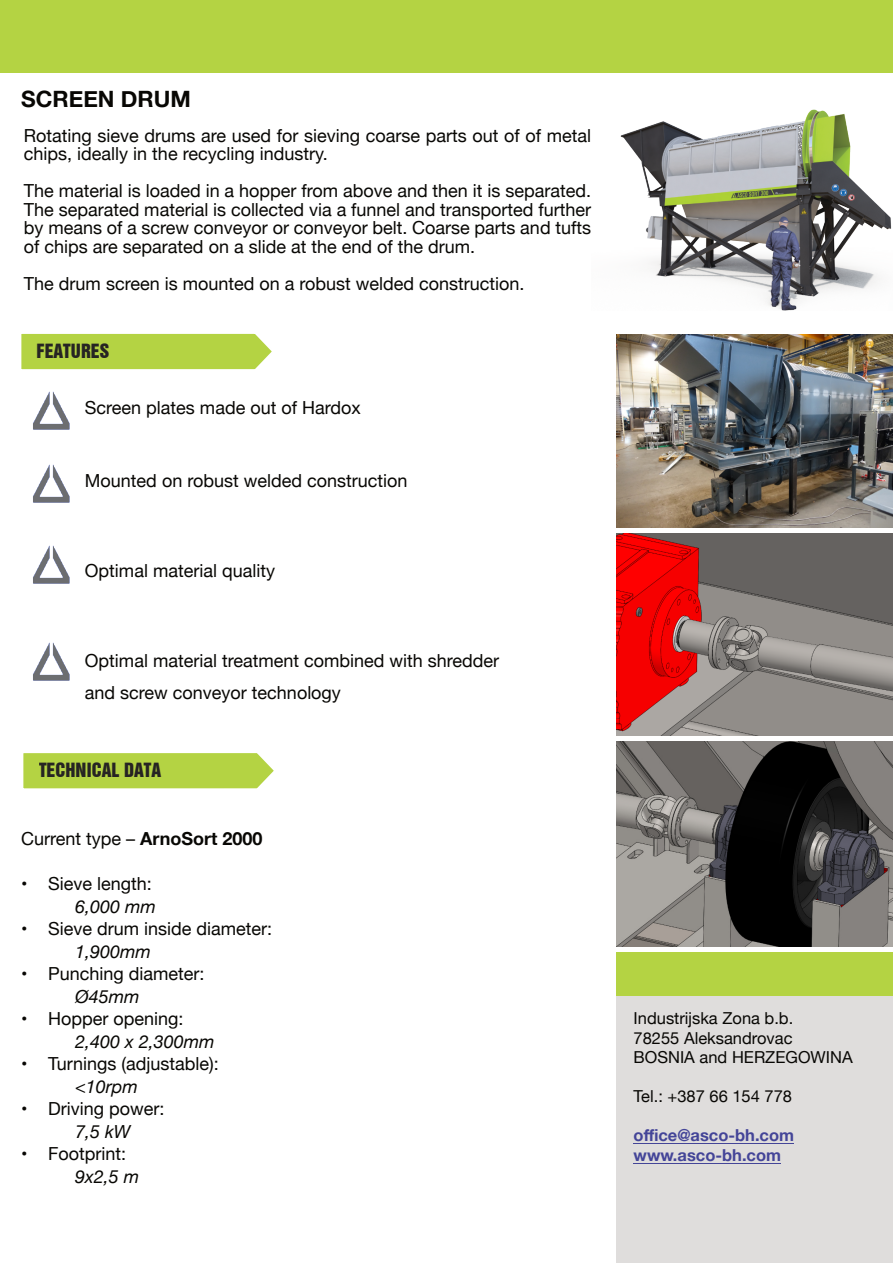
<style>
.page{position:relative;width:893px;height:1263px;background:#fff}
.page>*{position:absolute;margin:0;border:0;box-sizing:border-box;transform-origin:0 0}
.t1{font:700 22.5px "Helvetica Neue";color:#080704}
.t2{font:18px/18.5px "Helvetica Neue";color:#080704}
.t3{font:italic 18px "Helvetica Neue";color:#080704}
.t4{font:18px "Swiss 921 BT Regular A";letter-spacing:.005em;color:#262423}
.t5{font:16.5px/19.5px "Helvetica Neue";color:#080704}
.t6{font:700 16.5px/19.5px "Helvetica Neue";color:#444598}
.s1{font-weight:700}
</style>
<div class="page">
<div style="left:617px;top:996px;width:276px;height:267px;background:#dfdddc"></div>
<hr style="left:634px;top:1143px;width:160px;height:1px;background:#444598">
<hr style="left:634px;top:1162px;width:147px;height:1px;background:#444598">
<div style="left:617px;top:952px;width:276px;height:44px;background:#b4d343"></div>
<div style="left:0;top:0;width:893px;height:72px;background:#b4d343"></div>
<svg style="left:23px;top:753px;width:251px;height:36px;background:#b8d54d"></svg>
<svg style="left:21px;top:333px;width:251px;height:37px;background:#bad652"></svg>
<img style="left:617px;top:335px;width:276px;height:192px">
<img style="left:617px;top:534px;width:276px;height:201px">
<img style="left:617px;top:742px;width:276px;height:205px">
<img style="left:620px;top:109px;width:272px;height:202px">
<img style="left:33px;top:391px;width:37px;height:39px">
<img style="left:33px;top:464px;width:37px;height:39px">
<img style="left:33px;top:545px;width:37px;height:39px">
<img style="left:33px;top:642px;width:37px;height:39px">
<p class="t1" style="left:21px;top:85px;width:171px">SCREEN DRUM</p>
<p class="t2" style="left:24px;top:126px;width:569px">Rotating sieve drums are used for sieving coarse parts out of of metal chips, ideally in the recycling industry.</p>
<p class="t2" style="left:24px;top:181px;width:569px;text-align:justify">The material is loaded in a hopper from above and then it is separated.<br>The separated material is collected via a funnel and transported further by means of a screw conveyor or conveyor belt. Coarse parts and tufts of chips are separated on a slide at the end of the drum.</p>
<p class="t2" style="left:24px;top:274px;width:502px">The drum screen is mounted on a robust welded construction.</p>
<p class="t4" style="left:36px;top:344px;width:74px">FEATURES</p>
<p class="t2" style="left:85px;top:398px;width:277px">Screen plates made out of Hardox</p>
<p class="t2" style="left:85px;top:471px;width:324px">Mounted on robust welded construction</p>
<p class="t2" style="left:85px;top:561px;width:192px">Optimal material quality</p>
<p class="t2" style="left:85px;top:644px;width:416px;line-height:32px">Optimal material treatment combined with shredder and screw conveyor technology</p>
<p class="t4" style="left:39px;top:763px;width:124px">TECHNICAL DATA</p>
<p class="t2" style="left:21px;top:829px;width:243px">Current type – <span class="s1">ArnoSort 2000</span></p>
<p class="t2" style="left:21px;top:874px;width:132px">• Sieve length:</p>
<p class="t3" style="left:75px;top:895px;width:82px">6,000 mm</p>
<p class="t2" style="left:21px;top:919px;width:253px">• Sieve drum inside diameter:</p>
<p class="t3" style="left:75px;top:940px;width:77px">1,900mm</p>
<p class="t2" style="left:21px;top:964px;width:185px">• Punching diameter:</p>
<p class="t3" style="left:75px;top:985px;width:66px">Ø45mm</p>
<p class="t2" style="left:21px;top:1009px;width:164px">• Hopper opening:</p>
<p class="t3" style="left:75px;top:1030px;width:141px">2,400 x 2,300mm</p>
<p class="t2" style="left:21px;top:1054px;width:199px">• Turnings (adjustable):</p>
<p class="t3" style="left:75px;top:1075px;width:64px">&lt;10rpm</p>
<p class="t2" style="left:21px;top:1099px;width:145px">• Driving power:</p>
<p class="t3" style="left:75px;top:1120px;width:57px">7,5 kW</p>
<p class="t2" style="left:21px;top:1144px;width:107px">• Footprint:</p>
<p class="t3" style="left:75px;top:1165px;width:66px">9x2,5 m</p>
<p class="t5" style="left:634px;top:1008px;width:221px">Industrĳska Zona b.b.<br>78255 Aleksandrovac<br>BOSNIA and HERZEGOWINA</p>
<p class="t5" style="left:634px;top:1086px;width:160px">Tel.: +387 66 154 778</p>
<p class="t6" style="left:634px;top:1125px;width:162px">office@asco-bh.com www.asco-bh.com</p>
</div>
